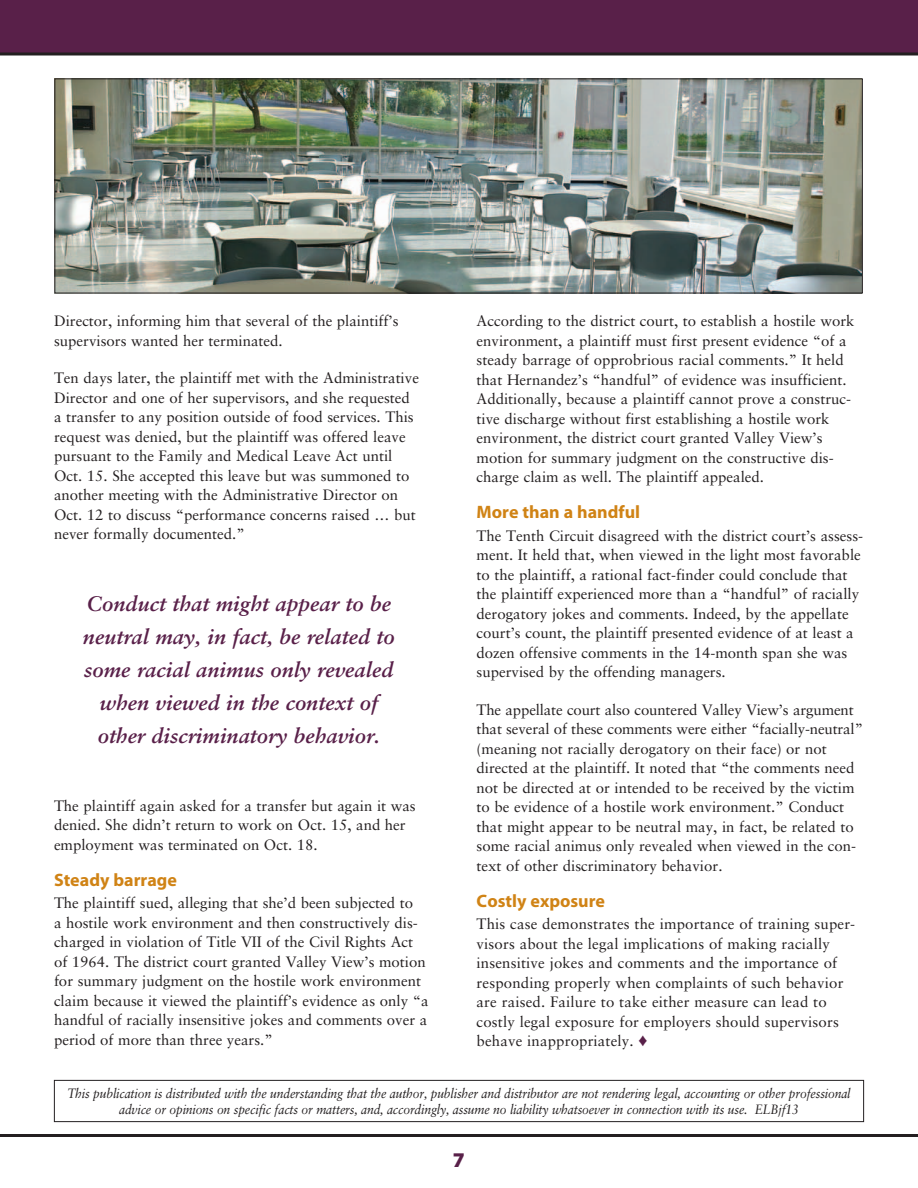
<style>
.page{position:relative;width:918px;height:1188px;background:#fff}
.page>*{position:absolute;margin:0;border:0;box-sizing:border-box;transform-origin:0 0}
.t1{font:italic 700 21px/33px "Sabon LT Std";color:#592049;text-align:center}
.t2{font:900 21px "Myriad Pro";color:#592049}
.t3{font:700 18px "Myriad Pro";color:#d08315}
.t4{font:15px/19.5px "Sabon LT Std";color:#231f20}
.t5{font:italic 13.5px/16.5px "Sabon LT Std";letter-spacing:-.015em;color:#231f20;text-align:center;scale:.9 1}
.s1{color:#592049}
</style>
<div class="page">
<div style="left:54px;top:1080px;width:810px;height:42px;border:1px solid #231f20"></div>
<hr style="left:0;top:1134px;width:918px;height:3px;background:#231f20">
<div style="left:0;top:0;width:918px;height:54px;background:#592049"></div>
<svg style="left:0;top:52px;width:918px;height:4px;background:#443a40"></svg>
<img style="left:56px;top:80px;width:805px;height:211px">
<div style="left:54px;top:78px;width:809px;height:215px;border:1px solid #231f20"></div>
<p class="t4" style="left:54px;top:311px;width:346px">Director, informing him that several of the plaintiff’s supervisors wanted her terminated.</p>
<p class="t4" style="left:54px;top:368px;width:366px">Ten days later, the plaintiff met with the Administrative Director and one of her supervisors, and she requested a transfer to any position outside of food services. This request was denied, but the plaintiff was offered leave pursuant to the Family and Medical Leave Act until Oct. 15. She accepted this leave but was summoned to another meeting with the Administrative Director on Oct. 12 to discuss “performance concerns raised … but never formally documented.”</p>
<h1 class="t1" style="left:83px;top:587px;width:313px">Conduct that might appear to be neutral may, in fact, be related to some racial animus only revealed when viewed in the context of other discriminatory behavior.</h1>
<p class="t4" style="left:54px;top:796px;width:363px">The plaintiff again asked for a transfer but again it was denied. She didn’t return to work on Oct. 15, and her employment was terminated on Oct. 18.</p>
<p class="t3" style="left:54px;top:870px;width:124px">Steady barrage</p>
<p class="t4" style="left:54px;top:893px;width:376px">The plaintiff sued, alleging that she’d been subjected to<br>a hostile work environment and then constructively dis&shy;charged in violation of Title VII of the Civil Rights Act of 1964. The district court granted Valley View’s motion for summary judgment on the hostile work environment claim because it viewed the plaintiff’s evidence as only “a handful of racially insensitive jokes and comments over a period of more than three years.”</p>
<p class="t4" style="left:477px;top:311px;width:380px">According to the district court, to establish a hostile work environment, a plaintiff must first present evidence “of a steady barrage of opprobrious racial comments.” It held that Hernandez’s “handful” of evidence was insufficient.<br>Additionally, because a plaintiff cannot prove a construc&shy;tive discharge without first establishing a hostile work environment, the district court granted Valley View’s motion for summary judgment on the constructive dis&shy;charge claim as well. The plaintiff appealed.</p>
<p class="t3" style="left:477px;top:502px;width:165px">More than a handful</p>
<p class="t4" style="left:477px;top:526px;width:388px">The Tenth Circuit disagreed with the district court’s assess&shy;ment. It held that, when viewed in the light most favorable to the plaintiff, a rational fact-finder could conclude that the plaintiff experienced more than a “handful” of racially derogatory jokes and comments. Indeed, by the appellate court’s count, the plaintiff presented evidence of at least a dozen offensive comments in the 14-month span she was supervised by the offending managers.</p>
<p class="t4" style="left:477px;top:700px;width:388px">The appellate court also countered Valley View’s argument that several of these comments were either “facially-neutral” (meaning not racially derogatory on their face) or not directed at the plaintiff. It noted that “the comments need not be directed at or intended to be received by the victim to be evidence of a hostile work environment.” Conduct that might appear to be neutral may, in fact, be related to some racial animus only revealed when viewed in the con&shy;text of other discriminatory behavior.</p>
<p class="t3" style="left:477px;top:891px;width:130px">Costly exposure</p>
<p class="t4" style="left:477px;top:914px;width:380px">This case demonstrates the importance of training super&shy;visors about the legal implications of making racially insensitive jokes and comments and the importance of responding properly when complaints of such behavior are raised. Failure to take either measure can lead to costly legal exposure for employers should supervisors behave inappropriately. <span class="s1">♦</span></p>
<p class="t5" style="left:67px;top:1085px;width:872px">This publication is distributed with the understanding that the author, publisher and distributor are not rendering legal, accounting or other professional advice or opinions on specific facts or matters, and, accordingly, assume no liability whatsoever in connection with its use. ELBjf13</p>
<h1 class="t2" style="left:453px;top:1148px;width:14px">7</h1>
</div>
